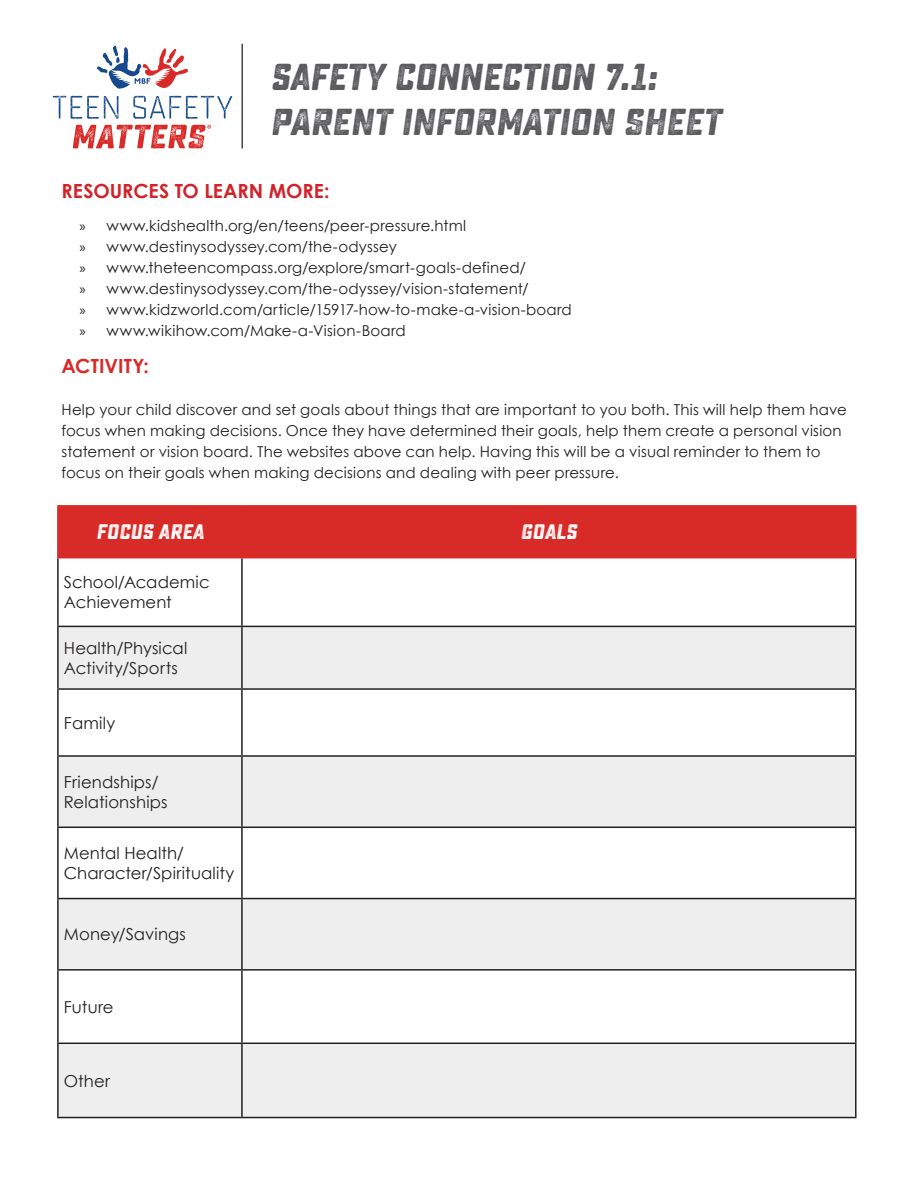
<style>
.page{position:relative;width:918px;height:1188px;background:#fff}
.page>*{position:absolute;margin:0;border:0;box-sizing:border-box;transform-origin:0 0}
.t1{font:37.5px/45px "Sucrose Slant Bold Two";letter-spacing:-.005em;color:#5b5b5e}
.Checklist_Headers{font:21px "Sucrose Slant Bold Two";color:#fff}
.t2{font:700 19.5px "Century Gothic";color:#d1232a}
.t3{font:700 19.5px "Century Gothic";letter-spacing:.005em;color:#d82a27}
.Checklist_Copy{font:16.5px/19.8px "Century Gothic";letter-spacing:.005em;color:#231f20}
.t4{font:15px/21px "Century Gothic";letter-spacing:.01em;color:#231f20}
.s1{font-family:"Myriad Pro"}
</style>
<div class="page">
<svg style="left:97px;top:46px;width:91px;height:43px"></svg>
<svg style="left:53px;top:96px;width:179px;height:53px"></svg>
<hr style="left:242px;top:44px;width:1px;height:104px;background:#464748">
<div style="left:59px;top:507px;width:796px;height:50px;background:#d82a27"></div>
<svg style="left:59px;top:627px;width:796px;height:490px;fill:#eeeeef"></svg>
<hr style="left:57px;top:505px;width:185px;height:2px;background:#d82a27">
<hr style="left:57px;top:507px;width:2px;height:50px;background:#d82a27">
<hr style="left:242px;top:505px;width:615px;height:2px;background:#d82a27">
<hr style="left:241px;top:507px;width:2px;height:50px;background:#d82a27">
<hr style="left:855px;top:507px;width:2px;height:50px;background:#d82a27">
<hr style="left:57px;top:557px;width:185px;height:1px;background:#d82a27">
<hr style="left:242px;top:557px;width:615px;height:1px;background:#d82a27">
<hr style="left:57px;top:558px;width:2px;height:68px;background:#231f20">
<hr style="left:241px;top:558px;width:2px;height:68px;background:#231f20">
<hr style="left:855px;top:558px;width:2px;height:68px;background:#231f20">
<hr style="left:57px;top:626px;width:185px;height:1px;background:#231f20">
<hr style="left:57px;top:627px;width:2px;height:61px;background:#231f20">
<hr style="left:242px;top:626px;width:615px;height:1px;background:#231f20">
<hr style="left:241px;top:627px;width:2px;height:61px;background:#231f20">
<hr style="left:855px;top:627px;width:2px;height:61px;background:#231f20">
<hr style="left:57px;top:688px;width:185px;height:2px;background:#231f20">
<hr style="left:57px;top:690px;width:2px;height:65px;background:#231f20">
<hr style="left:242px;top:688px;width:615px;height:2px;background:#231f20">
<hr style="left:241px;top:690px;width:2px;height:65px;background:#231f20">
<hr style="left:855px;top:690px;width:2px;height:65px;background:#231f20">
<hr style="left:57px;top:755px;width:185px;height:2px;background:#231f20">
<hr style="left:57px;top:757px;width:2px;height:70px;background:#231f20">
<hr style="left:242px;top:755px;width:615px;height:2px;background:#231f20">
<hr style="left:241px;top:757px;width:2px;height:70px;background:#231f20">
<hr style="left:855px;top:757px;width:2px;height:70px;background:#231f20">
<hr style="left:57px;top:827px;width:185px;height:1px;background:#231f20">
<hr style="left:57px;top:828px;width:2px;height:70px;background:#231f20">
<hr style="left:242px;top:827px;width:615px;height:1px;background:#231f20">
<hr style="left:241px;top:828px;width:2px;height:70px;background:#231f20">
<hr style="left:855px;top:828px;width:2px;height:70px;background:#231f20">
<hr style="left:57px;top:898px;width:185px;height:1px;background:#231f20">
<hr style="left:57px;top:899px;width:2px;height:70px;background:#231f20">
<hr style="left:242px;top:898px;width:615px;height:1px;background:#231f20">
<hr style="left:241px;top:899px;width:2px;height:70px;background:#231f20">
<hr style="left:855px;top:899px;width:2px;height:70px;background:#231f20">
<hr style="left:57px;top:969px;width:185px;height:2px;background:#231f20">
<hr style="left:57px;top:971px;width:2px;height:72px;background:#231f20">
<hr style="left:242px;top:969px;width:615px;height:2px;background:#231f20">
<hr style="left:241px;top:971px;width:2px;height:72px;background:#231f20">
<hr style="left:855px;top:971px;width:2px;height:72px;background:#231f20">
<hr style="left:57px;top:1043px;width:185px;height:1px;background:#231f20">
<hr style="left:57px;top:1044px;width:2px;height:73px;background:#231f20">
<hr style="left:242px;top:1043px;width:615px;height:1px;background:#231f20">
<hr style="left:241px;top:1044px;width:2px;height:73px;background:#231f20">
<hr style="left:855px;top:1044px;width:2px;height:73px;background:#231f20">
<hr style="left:57px;top:1117px;width:185px;height:1px;background:#231f20">
<hr style="left:242px;top:1117px;width:615px;height:1px;background:#231f20">
<p class="t1" style="left:270px;top:55px;width:453px">SAFETY CONNECTION 7.1:<br>PARENT INFORMATION SHEET</p>
<p class="t2" style="left:62px;top:176px;width:270px">RESOURCES TO LEARN MORE:</p>
<p class="t4" style="left:80px;top:215px;width:388px"><span class="s1">»</span> www.kidshealth.org/en/teens/peer-pressure.html</p>
<p class="t4" style="left:80px;top:236px;width:319px"><span class="s1">»</span> www.destinysodyssey.com/the-odyssey</p>
<p class="t4" style="left:80px;top:257px;width:448px"><span class="s1">»</span> www.theteencompass.org/explore/smart-goals-defined/</p>
<p class="t4" style="left:80px;top:278px;width:451px"><span class="s1">»</span> www.destinysodyssey.com/the-odyssey/vision-statement/</p>
<p class="t4" style="left:80px;top:299px;width:494px"><span class="s1">»</span> www.kidzworld.com/article/15917-how-to-make-a-vision-board</p>
<p class="t4" style="left:80px;top:320px;width:328px"><span class="s1">»</span> www.wikihow.com/Make-a-Vision-Board</p>
<p class="t3" style="left:62px;top:351px;width:89px">ACTIVITY:</p>
<p class="t4" style="left:62px;top:399px;width:787px">Help your child discover and set goals about things that are important to you both. This will help them have focus when making decisions. Once they have determined their goals, help them create a personal vision statement or vision board. The websites above can help. Having this will be a visual reminder to them to focus on their goals when making decisions and dealing with peer pressure.</p>
<p class="Checklist_Headers" style="left:96px;top:519px;width:109px">FOCUS AREA</p>
<p class="Checklist_Headers" style="left:520px;top:519px;width:58px">GOALS</p>
<p class="Checklist_Copy" style="left:64px;top:572px;width:147px">School/Academic<br>Achievement</p>
<p class="Checklist_Copy" style="left:64px;top:638px;width:125px">Health/Physical<br>Activity/Sports</p>
<p class="Checklist_Copy" style="left:64px;top:713px;width:53px">Family</p>
<p class="Checklist_Copy" style="left:64px;top:772px;width:105px">Friendships/<br>Relationships</p>
<p class="Checklist_Copy" style="left:64px;top:843px;width:172px">Mental Health/<br>Character/Spirituality</p>
<p class="Checklist_Copy" style="left:64px;top:924px;width:124px">Money/Savings</p>
<p class="Checklist_Copy" style="left:64px;top:997px;width:51px">Future</p>
<p class="Checklist_Copy" style="left:64px;top:1070px;width:48px">Other</p>
</div>
